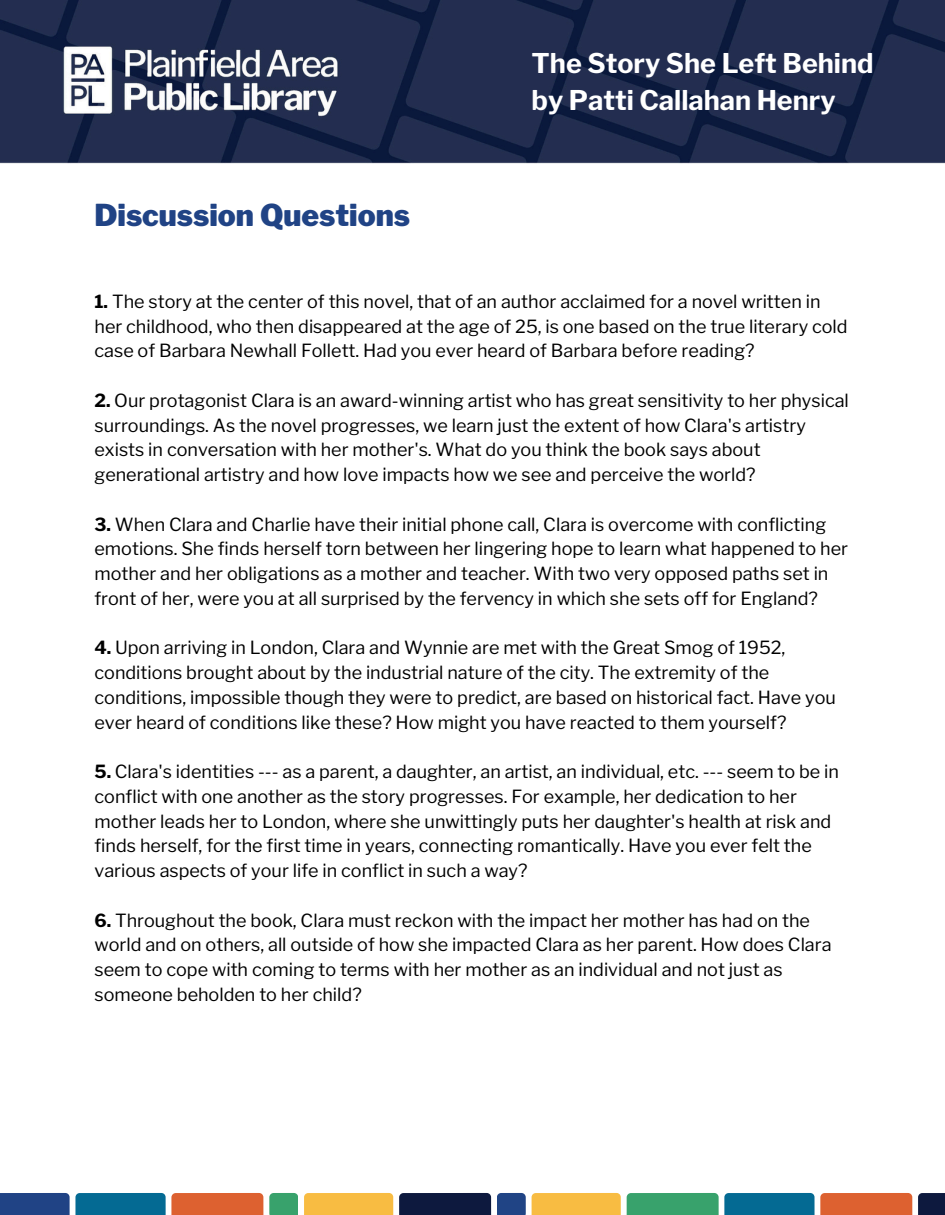
<style>
.page{position:relative;width:945px;height:1215px;background:#fff}
.page>*{position:absolute;margin:0;border:0;box-sizing:border-box;transform-origin:0 0}
.t1{font:900 30px "Libre Franklin";color:#204385}
.t2{font:700 27px/37.2px "Libre Franklin";color:#fff}
.t3{font:18px/24.8px "Libre Franklin";color:#000}
.s1{font-weight:700}
</style>
<div class="page">
<img style="left:0;top:0;width:945px;height:163px">
<svg style="left:0;top:1193px;width:263px;height:22px"></svg>
<svg style="left:269px;top:1193px;width:29px;height:22px"></svg>
<div style="left:304px;top:1193px;width:89px;height:22px;background:#f8bc42"></div>
<div style="left:399px;top:1193px;width:92px;height:22px;background:#0d193e"></div>
<svg style="left:497px;top:1193px;width:29px;height:22px"></svg>
<div style="left:532px;top:1193px;width:89px;height:22px;background:#f8bc42"></div>
<svg style="left:627px;top:1193px;width:285px;height:22px"></svg>
<div style="left:918px;top:1193px;width:27px;height:22px;background:#0d193e"></div>
<p class="t1" style="left:94px;top:197px;width:317px">Discussion Questions</p>
<p class="t2" style="left:532px;top:44px;width:344px">The Story She Left Behind by Patti Callahan Henry</p>
<h2 class="t3" style="left:94px;top:289px;width:755px"><span class="s1">1.</span> The story at the center of this novel, that of an author acclaimed for a novel written in her childhood, who then disappeared at the age of 25, is one based on the true literary cold case of Barbara Newhall Follett. Had you ever heard of Barbara before reading?</h2>
<h1 class="t3" style="left:94px;top:388px;width:756px"><span class="s1">2.</span> Our protagonist Clara is an award-winning artist who has great sensitivity to her physical surroundings. As the novel progresses, we learn just the extent of how Clara's artistry exists in conversation with her mother's. What do you think the book says about generational artistry and how love impacts how we see and perceive the world?</h1>
<p class="t3" style="left:94px;top:512px;width:755px"><span class="s1">3.</span> When Clara and Charlie have their initial phone call, Clara is overcome with conflicting emotions. She finds herself torn between her lingering hope to learn what happened to her mother and her obligations as a mother and teacher. With two very opposed paths set in front of her, were you at all surprised by the fervency in which she sets off for England?</p>
<p class="t3" style="left:94px;top:636px;width:743px"><span class="s1">4.</span> Upon arriving in London, Clara and Wynnie are met with the Great Smog of 1952, conditions brought about by the industrial nature of the city. The extremity of the conditions, impossible though they were to predict, are based on historical fact. Have you ever heard of conditions like these? How might you have reacted to them yourself?</p>
<p class="t3" style="left:94px;top:759px;width:746px"><span class="s1">5.</span> Clara's identities --- as a parent, a daughter, an artist, an individual, etc. --- seem to be in conflict with one another as the story progresses. For example, her dedication to her mother leads her to London, where she unwittingly puts her daughter's health at risk and finds herself, for the first time in years, connecting romantically. Have you ever felt the various aspects of your life in conflict in such a way?</p>
<p class="t3" style="left:94px;top:908px;width:739px"><span class="s1">6.</span> Throughout the book, Clara must reckon with the impact her mother has had on the world and on others, all outside of how she impacted Clara as her parent. How does Clara seem to cope with coming to terms with her mother as an individual and not just as someone beholden to her child?</p>
</div>
